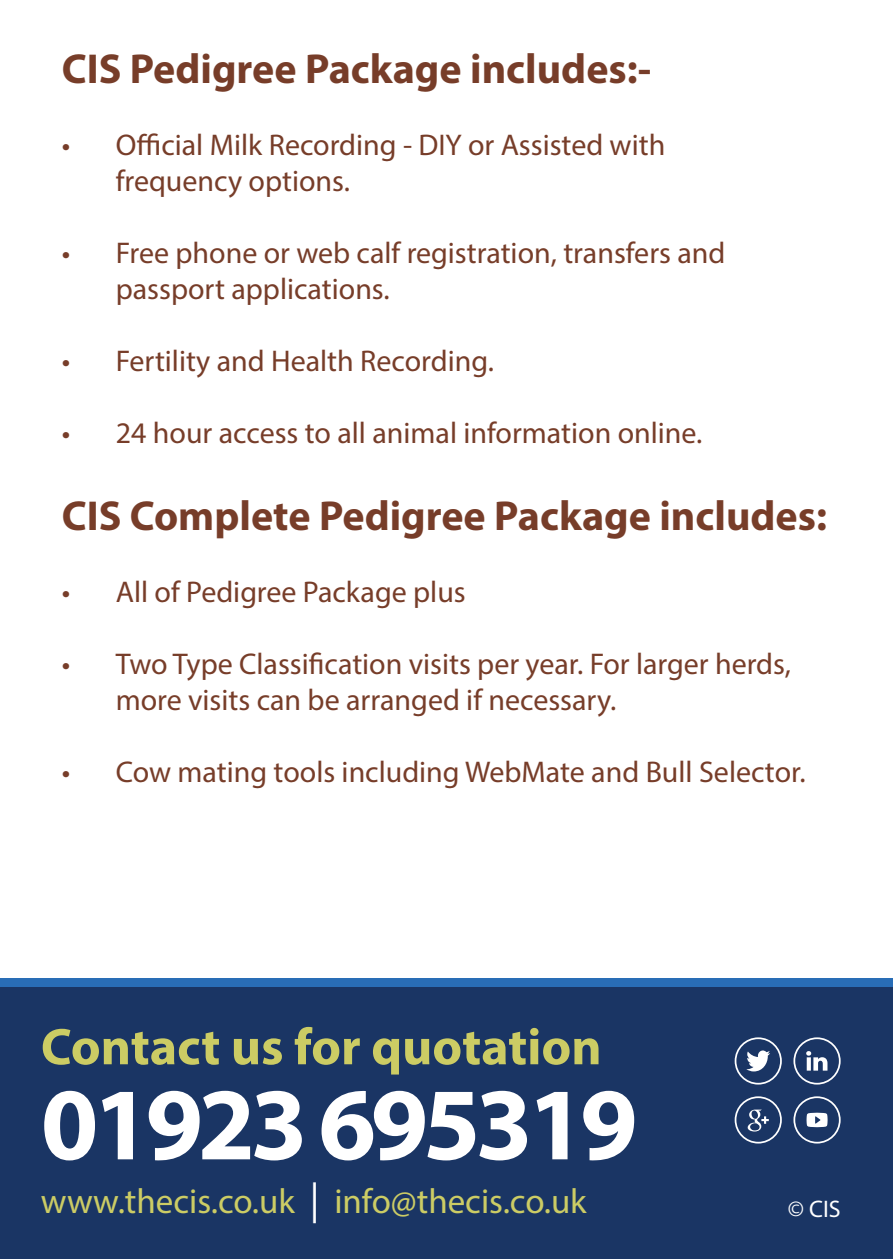
<style>
.page{position:relative;width:893px;height:1259px;background:#fff}
.page>*{position:absolute;margin:0;border:0;box-sizing:border-box;transform-origin:0 0}
.t1{font:700 103.8px "Myriad Pro";letter-spacing:-.05em;color:#fff}
.t2{font:700 51.9px "Myriad Pro";color:#cccc64}
.t3{font:700 42px "Myriad Pro";color:#773d29}
.t4{font:35.1px "Myriad Pro";color:#cccc64}
.t5{font:30px/36px "Myriad Pro";color:#773d29}
.t6{font:24px "Myriad Pro";color:#fff}
.s1{font-size:40.8px;color:#fff}
</style>
<div class="page">
<div style="left:0;top:978px;width:893px;height:281px;background:#296db6"></div>
<div style="left:0;top:987px;width:893px;height:272px;background:#1a3564"></div>
<svg style="left:748px;top:1109px;width:21px;height:22px"></svg>
<div style="left:735px;top:1096px;width:47px;height:47px;border:2px solid #fff;border-radius:50%"></div>
<div style="left:793px;top:1037px;width:48px;height:47px;border:2px solid #fff;border-radius:50%"></div>
<svg style="left:806px;top:1051px;width:21px;height:19px"></svg>
<div style="left:735px;top:1037px;width:47px;height:47px;border:2px solid #fff;border-radius:50%"></div>
<svg style="left:746px;top:1050px;width:24px;height:21px"></svg>
<div style="left:793px;top:1096px;width:48px;height:47px;border:2px solid #fff;border-radius:50%"></div>
<svg style="left:806px;top:1112px;width:22px;height:15px"></svg>
<p class="t3" style="left:62px;top:42px;width:591px">CIS Pedigree Package includes:-</p>
<p class="t5" style="left:116px;top:127px;width:551px;text-indent:-54px">• Official Milk Recording - DIY or Assisted with frequency options.</p>
<p class="t5" style="left:116px;top:235px;width:611px;text-indent:-54px">• Free phone or web calf registration, transfers and passport applications.</p>
<p class="t5" style="left:62px;top:343px;width:434px">• Fertility and Health Recording.</p>
<p class="t5" style="left:62px;top:415px;width:642px">• 24 hour access to all animal information online.</p>
<p class="t3" style="left:62px;top:488px;width:767px">CIS Complete Pedigree Package includes:</p>
<p class="t5" style="left:62px;top:573px;width:405px">• All of Pedigree Package plus</p>
<p class="t5" style="left:116px;top:645px;width:677px;text-indent:-54px">• Two Type Classification visits per year. For larger herds, more visits can be arranged if necessary.</p>
<p class="t5" style="left:62px;top:753px;width:745px">• Cow mating tools including WebMate and Bull Selector.</p>
<p class="t2" style="left:41px;top:1013px;width:562px">Contact us for quotation</p>
<p class="t1" style="left:41px;top:1056px;width:598px">01923 695319</p>
<p class="t4" style="left:41px;top:1179px;width:547px">www.thecis.co.uk <span class="s1">|</span> info@thecis.co.uk</p>
<p class="t6" style="left:788px;top:1194px;width:54px">© CIS</p>
</div>
